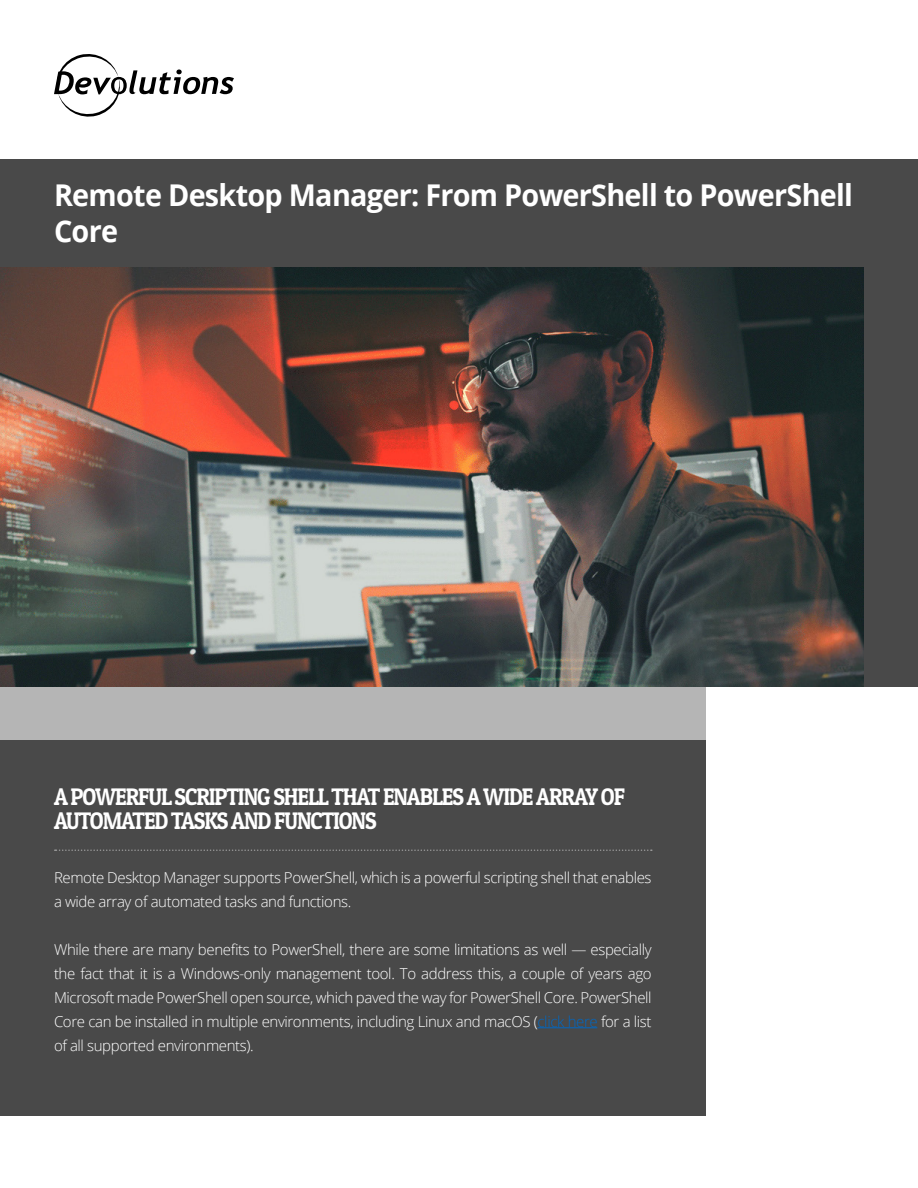
<style>
.page{position:relative;width:918px;height:1188px;background:#fff}
.page>*{position:absolute;margin:0;border:0;box-sizing:border-box;transform-origin:0 0}
.t1{font:700 30px/36px "Open Sans";letter-spacing:-.025em;color:#fff;scale:.96 1}
.t2{font:24px/24px "Patua One";letter-spacing:-.05em;color:#fff;scale:.9 1}
.t3{font:300 15px/24px "Open Sans";letter-spacing:-.025em;color:#fff}
.s1{color:#0068c3}
</style>
<div class="page">
<div style="left:0;top:159px;width:918px;height:527px;background:#494949"></div>
<svg style="left:54px;top:54px;width:180px;height:63px"></svg>
<div style="left:0;top:686px;width:706px;height:327px;background:#b5b5b5"></div>
<div style="left:0;top:740px;width:706px;height:376px;background:#494949"></div>
<svg style="left:55px;top:849px;width:597px;height:2px"></svg>
<hr style="left:538px;top:1027px;width:59px;height:1px;background:#0068c3">
<img style="left:0;top:267px;width:864px;height:419px">
<p class="t1" style="left:54px;top:177px;width:834px">Remote Desktop Manager: From PowerShell to PowerShell<br>Core</p>
<p class="t2" style="left:54px;top:784px;width:636px">A POWERFUL SCRIPTING SHELL THAT ENABLES A WIDE ARRAY OF<br>AUTOMATED TASKS AND FUNCTIONS</p>
<p class="t3" style="left:54px;top:865px;width:599px">Remote Desktop Manager supports PowerShell, which is a powerful scripting shell that enables a wide array of automated tasks and functions.</p>
<p class="t3" style="left:54px;top:937px;width:599px;text-align:justify">While there are many benefits to PowerShell, there are some limitations as well — especially the fact that it is a Windows-only management tool. To address this, a couple of years ago Microsoft made PowerShell open source, which paved the way for PowerShell Core. PowerShell Core can be installed in multiple environments, including Linux and macOS (<span class="s1">click here</span> for a list of all supported environments).</p>
</div>
